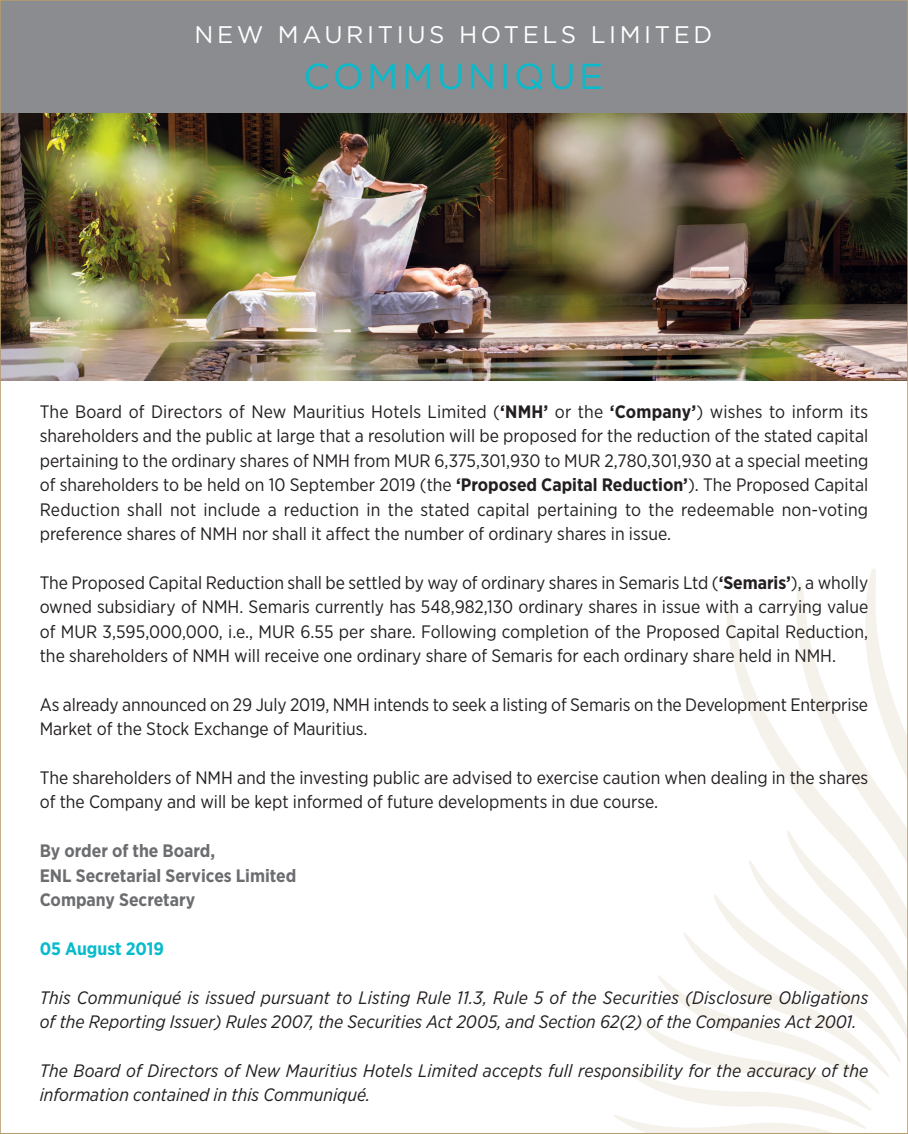
<style>
.page{position:relative;width:908px;height:1134px;background:#fff}
.page>*{position:absolute;margin:0;border:0;box-sizing:border-box;transform-origin:0 0}
.t1{font:36px "Gotham";letter-spacing:.1em;color:#08bbcc}
.t2{font:24px "Gotham";letter-spacing:.15em;color:#fff}
.t3{font:18px/24.4px "Gotham Narrow";color:#231f20;text-align:justify}
.t4{font:italic 18px/24.4px "Gotham Narrow";letter-spacing:.01em;color:#231f20}
.t5{font:700 18px "Gotham Narrow";color:#6c6d70}
.t6{font:700 18px "Gotham Narrow";color:#08bbcc}
.s1{font-weight:700}
</style>
<div class="page">
<img style="left:2px;top:112px;width:903px;height:268px">
<svg style="left:614px;top:568px;width:291px;height:564px"></svg>
<div style="left:0;top:0;width:907px;height:112px;background:#8a8c8f"></div>
<p class="t2" style="left:194px;top:26px;width:519px">NEW MAURITIUS HOTELS LIMITED</p>
<p class="t1" style="left:303px;top:64px;width:301px">COMMUNIQUE</p>
<p class="t3" style="left:40px;top:401px;width:829px">The Board of Directors of New Mauritius Hotels Limited (<span class="s1">‘NMH’</span> or the <span class="s1">‘Company’</span>) wishes to inform its shareholders and the public at large that a resolution will be proposed for the reduction of the stated capital pertaining to the ordinary shares of NMH from MUR 6,375,301,930 to MUR 2,780,301,930 at a special meeting of shareholders to be held on 10 September 2019 (the <span class="s1">‘Proposed Capital Reduction’</span>). The Proposed Capital Reduction shall not include a reduction in the stated capital pertaining to the redeemable non-voting preference shares of NMH nor shall it affect the number of ordinary shares in issue.</p>
<p class="t3" style="left:40px;top:571px;width:829px">The Proposed Capital Reduction shall be settled by way of ordinary shares in Semaris Ltd (<span class="s1">‘Semaris’</span>), a wholly owned subsidiary of NMH. Semaris currently has 548,982,130 ordinary shares in issue with a carrying value of MUR 3,595,000,000, i.e., MUR 6.55 per share. Following completion of the Proposed Capital Reduction, the shareholders of NMH will receive one ordinary share of Semaris for each ordinary share held in NMH.</p>
<p class="t3" style="left:40px;top:693px;width:829px">As already announced on 29 July 2019, NMH intends to seek a listing of Semaris on the Development Enterprise<br>Market of the Stock Exchange of Mauritius.</p>
<p class="t3" style="left:40px;top:767px;width:829px">The shareholders of NMH and the investing public are advised to exercise caution when dealing in the shares of the Company and will be kept informed of future developments in due course.</p>
<p class="t5" style="left:40px;top:843px;width:177px">By order of the Board,</p>
<p class="t5" style="left:40px;top:868px;width:258px">ENL Secretarial Services Limited</p>
<p class="t5" style="left:40px;top:892px;width:157px">Company Secretary</p>
<p class="t6" style="left:40px;top:941px;width:126px">05 August 2019</p>
<p class="t4" style="left:40px;top:986px;width:829px">This Communiqué is issued pursuant to Listing Rule 11.3, Rule 5 of the Securities (Disclosure Obligations of the Reporting Issuer) Rules 2007, the Securities Act 2005, and Section 62(2) of the Companies Act 2001.</p>
<p class="t4" style="left:40px;top:1060px;width:829px">The Board of Directors of New Mauritius Hotels Limited accepts full responsibility for the accuracy of the information contained in this Communiqué.</p>
</div>
